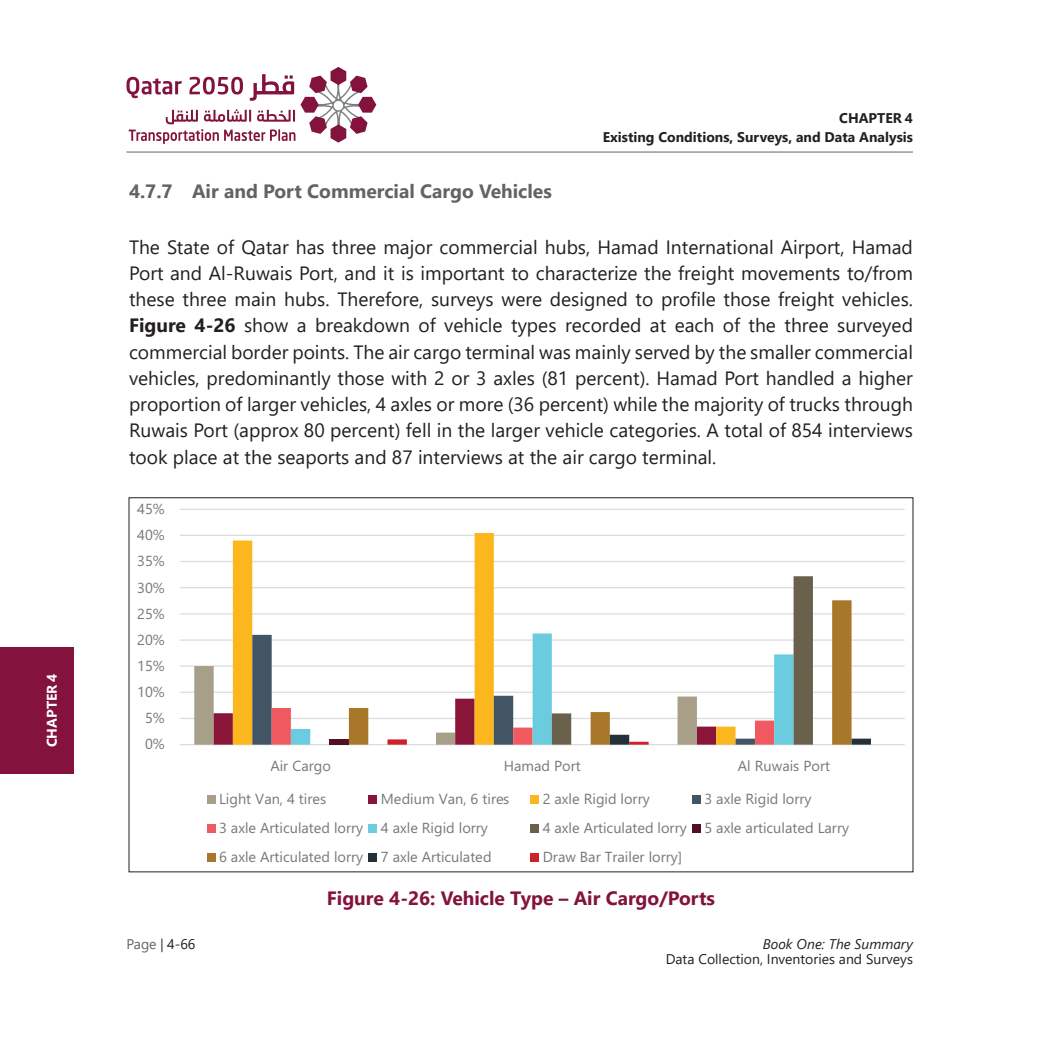
<style>
.page{position:relative;width:1042px;height:1042px;background:#fff}
.page>*{position:absolute;margin:0;border:0;box-sizing:border-box;transform-origin:0 0}
.t1{font:19.25px/26.2px "Segoe UI";color:#231f20;text-align:justify}
.t2{font:700 19.25px "Segoe UI";color:#636366}
.t3{font:700 19.25px "Segoe UI";color:#83133d}
.t4{font:14.53px "Segoe UI";color:#76787b}
.t5{font:700 14px/18.9px "Segoe UI";color:#231f20;text-align:right}
.t6{font:14px "Segoe UI";color:#231f20}
.t7{font:italic 14px "Segoe UI";color:#231f20}
.t8{font:700 14px "Segoe UI";color:#fff}
.t9{font:14px "Segoe UI";color:#636366}
.s1{font-weight:700}
.s2{color:#231f20}
</style>
<div class="page">
<div style="left:0;top:647px;width:74px;height:126px;background:#83133d"></div>
<hr style="left:126px;top:152px;width:787px;height:1px;background:#636366">
<svg style="left:126px;top:67px;width:250px;height:77px"></svg>
<svg style="left:162px;top:938px;width:1px;height:14px"></svg>
<hr style="left:180px;top:744px;width:724px;height:1px;background:#dcdddf">
<hr style="left:180px;top:718px;width:724px;height:1px;background:#dcdddf">
<hr style="left:180px;top:691px;width:724px;height:2px;background:#dcdddf">
<hr style="left:180px;top:665px;width:724px;height:2px;background:#dcdddf">
<hr style="left:180px;top:639px;width:724px;height:2px;background:#dcdddf">
<hr style="left:180px;top:613px;width:724px;height:1px;background:#dcdddf">
<hr style="left:180px;top:587px;width:724px;height:1px;background:#dcdddf">
<hr style="left:180px;top:561px;width:724px;height:1px;background:#dcdddf">
<hr style="left:180px;top:535px;width:724px;height:1px;background:#dcdddf">
<hr style="left:180px;top:509px;width:724px;height:1px;background:#dcdddf">
<svg style="left:233px;top:533px;width:502px;height:133px"></svg>
<svg style="left:252px;top:635px;width:39px;height:31px"></svg>
<svg style="left:291px;top:633px;width:58px;height:33px"></svg>
<svg style="left:552px;top:576px;width:261px;height:24px"></svg>
<svg style="left:349px;top:600px;width:502px;height:66px"></svg>
<svg style="left:194px;top:666px;width:677px;height:78px"></svg>
<div style="left:207px;top:795px;width:8px;height:8px;background:#a79f88"></div>
<div style="left:368px;top:795px;width:9px;height:8px;background:#891638"></div>
<div style="left:530px;top:795px;width:9px;height:8px;background:#fcb71e"></div>
<div style="left:692px;top:795px;width:8px;height:8px;background:#415564"></div>
<div style="left:207px;top:824px;width:8px;height:8px;background:#f0595f"></div>
<div style="left:368px;top:824px;width:9px;height:8px;background:#6cccdf"></div>
<div style="left:530px;top:824px;width:9px;height:8px;background:#6a614d"></div>
<div style="left:692px;top:824px;width:8px;height:8px;background:#511122"></div>
<div style="left:207px;top:853px;width:8px;height:8px;background:#a9772a"></div>
<div style="left:368px;top:853px;width:9px;height:8px;background:#25313a"></div>
<div style="left:530px;top:853px;width:9px;height:8px;background:#ce2026"></div>
<p class="t8" style="left:39px;top:747px;width:75px;rotate:-90deg">CHAPTER 4</p>
<p class="t5" style="left:603px;top:108px;width:312px">CHAPTER 4<br>Existing Conditions, Surveys, and Data Analysis</p>
<p class="t2" style="left:129px;top:173px;width:424px">4.7.7 Air and Port Commercial Cargo Vehicles</p>
<p class="t1" style="left:129px;top:232px;width:785px">The State of Qatar has three major commercial hubs, Hamad International Airport, Hamad Port and Al-Ruwais Port, and it is important to characterize the freight movements to/from these three main hubs. Therefore, surveys were designed to profile those freight vehicles.<br><span class="s1">Figure 4-26</span> show a breakdown of vehicle types recorded at each of the three surveyed commercial border points. The air cargo terminal was mainly served by the smaller commercial vehicles, predominantly those with 2 or 3 axles (81 percent). Hamad Port handled a higher proportion of larger vehicles, 4 axles or more (36 percent) while the majority of trucks through Ruwais Port (approx 80 percent) fell in the larger vehicle categories. A total of 854 interviews took place at the seaports and 87 interviews at the air cargo terminal.</p>
<p class="t4" style="left:137px;top:495px;width:29px">45%</p>
<p class="t4" style="left:137px;top:521px;width:29px">40%</p>
<p class="t4" style="left:137px;top:547px;width:29px">35%</p>
<p class="t4" style="left:137px;top:573px;width:29px">30%</p>
<p class="t4" style="left:137px;top:600px;width:29px">25%</p>
<p class="t4" style="left:137px;top:626px;width:29px">20%</p>
<p class="t4" style="left:137px;top:652px;width:29px">15%</p>
<p class="t4" style="left:137px;top:678px;width:29px">10%</p>
<p class="t4" style="left:145px;top:704px;width:21px">5%</p>
<p class="t4" style="left:145px;top:730px;width:21px">0%</p>
<p class="t4" style="left:270px;top:752px;width:62px">Air Cargo</p>
<p class="t4" style="left:504px;top:752px;width:78px">Hamad Port</p>
<p class="t4" style="left:738px;top:752px;width:94px">Al Ruwais Port</p>
<p class="t4" style="left:219px;top:785px;width:109px">Light Van, 4 tires</p>
<p class="t4" style="left:381px;top:785px;width:130px">Medium Van, 6 tires</p>
<p class="t4" style="left:543px;top:785px;width:109px">2 axle Rigid lorry</p>
<p class="t4" style="left:704px;top:785px;width:109px">3 axle Rigid lorry</p>
<p class="t4" style="left:219px;top:814px;width:270px">3 axle Articulated lorry 4 axle Rigid lorry</p>
<p class="t4" style="left:543px;top:814px;width:308px">4 axle Articulated lorry 5 axle articulated Larry</p>
<p class="t4" style="left:219px;top:843px;width:274px">6 axle Articulated lorry 7 axle Articulated</p>
<p class="t4" style="left:543px;top:843px;width:141px">Draw Bar Trailer lorry]</p>
<p class="t3" style="left:327px;top:880px;width:390px">Figure 4-26: Vehicle Type – Air Cargo/Ports</p>
<p class="t9" style="left:126px;top:930px;width:70px">Page <span class="s2">4-66</span></p>
<p class="t7" style="left:763px;top:936px;width:152px">Book One: The Summary</p>
<p class="t6" style="left:666px;top:945px;width:249px">Data Collection, Inventories and Surveys</p>
</div>
